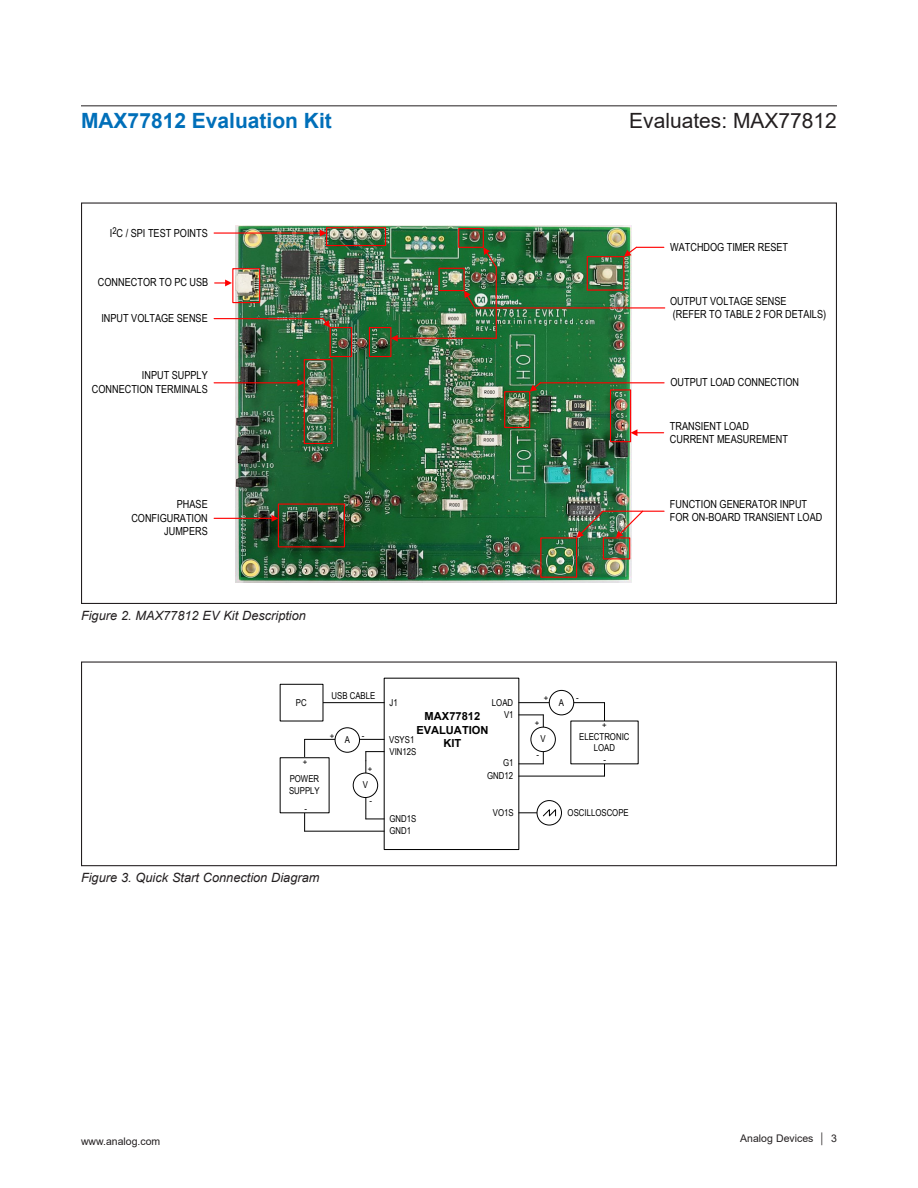
<style>
.page{position:relative;width:918px;height:1188px;background:#fff}
.page>*{position:absolute;margin:0;border:0;box-sizing:border-box;transform-origin:0 0}
.t1{font:700 21px "Arial";color:#006fb9}
.t2{font:21px "Arial";color:#231f20}
.t3{font:italic 12.75px "Arial";color:#231f20}
.t4{font:11.1px/13.4px "Arial Narrow";color:#000}
.t5{font:700 11.1px/13.4px "Arial";color:#000;text-align:center}
.t6{font:10.5px "Arial";color:#231f20}
.t7{font:9.45px/11.2px "Arial Narrow";color:#000;text-align:center}
</style>
<div class="page">
<hr style="left:81px;top:105px;width:756px;height:1px;background:#231f20">
<svg style="left:519px;top:715px;width:25px;height:12px"></svg>
<hr style="left:323px;top:702px;width:61px;height:1px;background:#000">
<svg style="left:519px;top:752px;width:25px;height:13px"></svg>
<hr style="left:519px;top:702px;width:86px;height:1px;background:#000">
<hr style="left:519px;top:776px;width:86px;height:1px;background:#000">
<svg style="left:604px;top:764px;width:1px;height:12px"></svg>
<svg style="left:604px;top:703px;width:1px;height:18px"></svg>
<hr style="left:305px;top:739px;width:79px;height:1px;background:#000">
<hr style="left:305px;top:831px;width:79px;height:1px;background:#000">
<div style="left:353px;top:773px;width:25px;height:25px;border:1px solid #000;border-radius:50%"></div>
<svg style="left:365px;top:798px;width:19px;height:22px"></svg>
<div style="left:335px;top:727px;width:25px;height:26px;background:#fff;border:1px solid #000;border-radius:50%"></div>
<svg style="left:304px;top:739px;width:1px;height:18px"></svg>
<svg style="left:304px;top:813px;width:1px;height:18px"></svg>
<svg style="left:537px;top:800px;width:25px;height:25px"></svg>
<svg style="left:519px;top:808px;width:37px;height:10px"></svg>
<div style="left:531px;top:727px;width:25px;height:25px;border:1px solid #000;border-radius:50%"></div>
<div style="left:549px;top:690px;width:25px;height:25px;background:#fff;border-radius:50%"></div>
<div style="left:549px;top:690px;width:25px;height:25px;border:1px solid #000;border-radius:50%"></div>
<svg style="left:365px;top:751px;width:19px;height:22px"></svg>
<div style="left:81px;top:661px;width:756px;height:205px;border:1px solid #231f20"></div>
<img style="left:236px;top:225px;width:395px;height:358px">
<hr style="left:214px;top:318px;width:109px;height:1px;background:#f00">
<div style="left:304px;top:359px;width:29px;height:85px;border:1px solid #f00"></div>
<hr style="left:214px;top:382px;width:84px;height:1px;background:#f00">
<svg style="left:297px;top:379px;width:7px;height:7px"></svg>
<div style="left:330px;top:327px;width:22px;height:30px;border:1px solid #f00"></div>
<div style="left:232px;top:268px;width:28px;height:35px;border:1px solid #f00"></div>
<div style="left:504px;top:391px;width:26px;height:37px;border:1px solid #f00"></div>
<svg style="left:215px;top:280px;width:17px;height:6px"></svg>
<hr style="left:214px;top:232px;width:107px;height:2px;background:#f00">
<svg style="left:320px;top:230px;width:6px;height:6px"></svg>
<div style="left:326px;top:227px;width:60px;height:19px;border:1px solid #f00"></div>
<svg style="left:321px;top:317px;width:9px;height:11px"></svg>
<div style="left:369px;top:327px;width:22px;height:30px;border:1px solid #f00"></div>
<div style="left:439px;top:268px;width:26px;height:23px;border:1px solid #f00"></div>
<div style="left:278px;top:503px;width:67px;height:44px;border:1px solid #f00"></div>
<hr style="left:214px;top:518px;width:58px;height:1px;background:#f00">
<svg style="left:272px;top:515px;width:6px;height:7px"></svg>
<svg style="left:530px;top:381px;width:12px;height:11px"></svg>
<svg style="left:464px;top:291px;width:12px;height:19px"></svg>
<hr style="left:475px;top:307px;width:190px;height:2px;background:#f00">
<div style="left:587px;top:256px;width:37px;height:35px;border:1px solid #f00"></div>
<hr style="left:540px;top:382px;width:124px;height:1px;background:#f00">
<svg style="left:624px;top:246px;width:40px;height:11px"></svg>
<div style="left:610px;top:389px;width:21px;height:53px;border:1px solid #f00"></div>
<svg style="left:631px;top:429px;width:33px;height:7px"></svg>
<div style="left:603px;top:537px;width:27px;height:22px;border:1px solid #f00"></div>
<svg style="left:616px;top:510px;width:28px;height:28px"></svg>
<div style="left:458px;top:228px;width:26px;height:20px;border:1px solid #f00"></div>
<hr style="left:397px;top:338px;width:99px;height:1px;background:#f00">
<svg style="left:391px;top:335px;width:7px;height:7px"></svg>
<hr style="left:496px;top:267px;width:1px;height:71px;background:#f00">
<div style="left:540px;top:537px;width:37px;height:41px;border:1px solid #f00"></div>
<svg style="left:577px;top:510px;width:28px;height:28px"></svg>
<hr style="left:603px;top:511px;width:61px;height:1px;background:#f00">
<svg style="left:483px;top:247px;width:15px;height:22px"></svg>
<h1 class="t1" style="left:81px;top:106px;width:252px">MAX77812 Evaluation Kit</h1>
<h1 class="t2" style="left:629px;top:107px;width:209px">Evaluates: MAX77812</h1>
<p class="t4" style="left:110px;top:226px;width:99px">I<sup>2</sup>C / SPI TEST POINTS</p>
<p class="t4" style="left:98px;top:275px;width:112px">CONNECTOR TO PC USB</p>
<p class="t4" style="left:101px;top:311px;width:108px">INPUT VOLTAGE SENSE</p>
<p class="t4" style="left:92px;top:368px;width:117px;text-align:right">INPUT SUPPLY<br>CONNECTION TERMINALS</p>
<p class="t4" style="left:131px;top:497px;width:78px;text-align:right">PHASE<br>CONFIGURATION<br>JUMPERS</p>
<p class="t3" style="left:81px;top:607px;width:226px">Figure 2. MAX77812 EV Kit Description</p>
<p class="t7" style="left:296px;top:696px;width:12px">PC</p>
<p class="t7" style="left:332px;top:690px;width:45px">USB CABLE</p>
<p class="t7" style="left:389px;top:696px;width:10px">J1</p>
<p class="t7" style="left:492px;top:696px;width:23px">LOAD</p>
<p class="t7" style="left:544px;top:692px;width:6px">+</p>
<p class="t7" style="left:559px;top:696px;width:7px">A</p>
<p class="t7" style="left:576px;top:692px;width:4px">-</p>
<p class="t7" style="left:330px;top:729px;width:6px">+</p>
<p class="t7" style="left:345px;top:734px;width:7px">A</p>
<p class="t7" style="left:362px;top:729px;width:4px">-</p>
<p class="t5" style="left:416px;top:710px;width:74px">MAX77812<br>EVALUATION<br>KIT</p>
<p class="t7" style="left:389px;top:733px;width:27px">VSYS1</p>
<p class="t7" style="left:389px;top:745px;width:28px">VIN12S</p>
<p class="t7" style="left:504px;top:709px;width:11px">V1</p>
<p class="t7" style="left:535px;top:717px;width:6px">+</p>
<p class="t7" style="left:536px;top:749px;width:4px">-</p>
<p class="t7" style="left:541px;top:733px;width:7px">V</p>
<p class="t7" style="left:579px;top:719px;width:52px">+<br>ELECTRONIC<br>LOAD</p>
<p class="t7" style="left:303px;top:756px;width:6px">+</p>
<p class="t7" style="left:289px;top:773px;width:32px;text-align:left">POWER<br>SUPPLY</p>
<p class="t7" style="left:368px;top:763px;width:6px">+</p>
<p class="t7" style="left:363px;top:779px;width:7px">V</p>
<p class="t7" style="left:503px;top:757px;width:12px">G1</p>
<p class="t7" style="left:487px;top:770px;width:28px">GND12</p>
<p class="t7" style="left:603px;top:753px;width:4px">-</p>
<p class="t7" style="left:369px;top:795px;width:4px">-</p>
<p class="t7" style="left:304px;top:803px;width:4px">-</p>
<p class="t7" style="left:389px;top:812px;width:28px">GND1S</p>
<p class="t7" style="left:493px;top:806px;width:22px">VO1S</p>
<p class="t7" style="left:568px;top:806px;width:63px">OSCILLOSCOPE</p>
<p class="t7" style="left:389px;top:825px;width:23px">GND1</p>
<p class="t3" style="left:81px;top:870px;width:240px">Figure 3. Quick Start Connection Diagram</p>
<p class="t4" style="left:670px;top:240px;width:119px">WATCHDOG TIMER RESET</p>
<p class="t4" style="left:670px;top:294px;width:157px">OUTPUT VOLTAGE SENSE<br>(REFER TO TABLE 2 FOR DETAILS)</p>
<p class="t4" style="left:670px;top:375px;width:130px">OUTPUT LOAD CONNECTION</p>
<p class="t4" style="left:670px;top:419px;width:119px">TRANSIENT LOAD<br>CURRENT MEASUREMENT</p>
<p class="t4" style="left:670px;top:497px;width:154px">FUNCTION GENERATOR INPUT<br>FOR ON-BOARD TRANSIENT LOAD</p>
<p class="t6" style="left:81px;top:1134px;width:81px">www.analog.com</p>
<p class="t6" style="left:740px;top:1131px;width:98px">Analog Devices │ 3</p>
</div>
